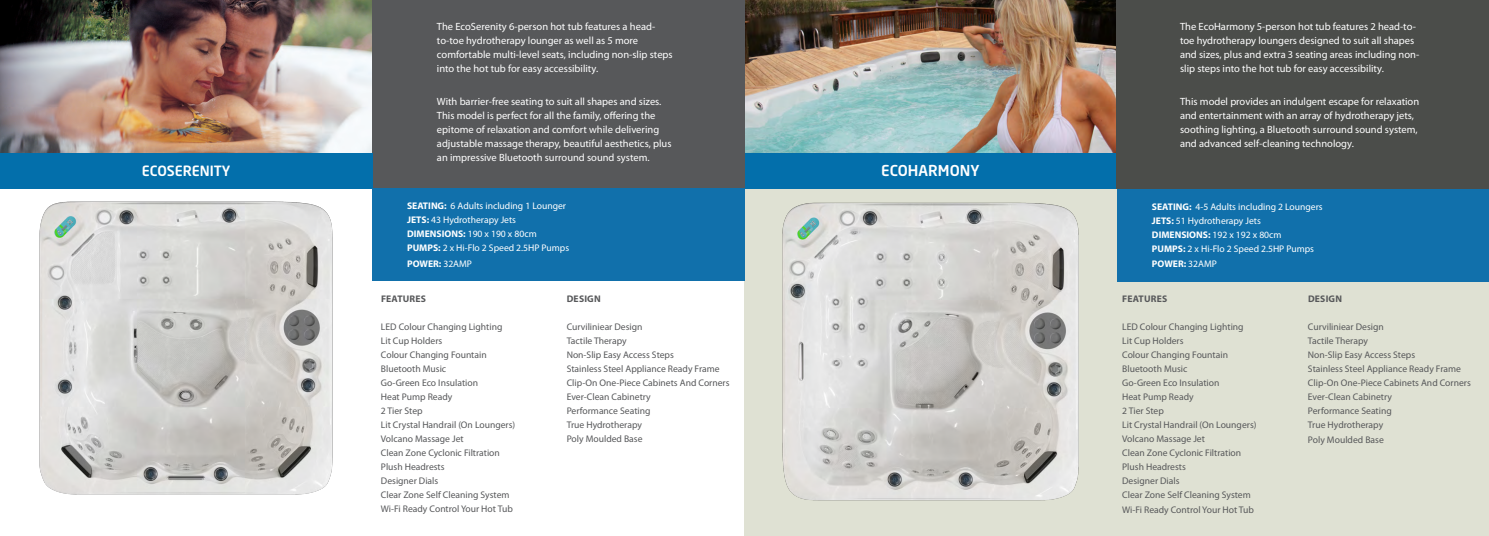
<style>
.page{position:relative;width:1489px;height:536px;background:#fff}
.page>*{position:absolute;margin:0;border:0;box-sizing:border-box;transform-origin:0 0}
.t1{font:500 14.88px "Neo Sans Pro";color:#fff}
.t2{font:500 14px "Neo Sans Pro";color:#fff}
.t3{font:10.5px/14px "Myriad Pro";color:#fff}
.t4{font:9.62px/14px "Myriad Pro";color:#57585a}
.t5{font:9.62px/14px "Myriad Pro";color:#fff}
.t6{font:700 9.62px "Myriad Pro";letter-spacing:.02em;color:#57585a}
.t7{font:700 9.62px "Myriad Pro";color:#fff}
.s1{font-weight:700}
.s2{font-weight:400}
</style>
<div class="page">
<div style="left:744px;top:0;width:744px;height:536px;background:#dfe1d3"></div>
<img style="left:39px;top:201px;width:294px;height:294px">
<img style="left:0;top:0;width:372px;height:152px">
<div style="left:372px;top:0;width:372px;height:188px;background:#57585a"></div>
<div style="left:0;top:152px;width:372px;height:36px;background:#036fab"></div>
<img style="left:745px;top:0;width:370px;height:153px">
<div style="left:745px;top:153px;width:370px;height:36px;background:#036fab"></div>
<div style="left:1116px;top:0;width:372px;height:188px;background:#4b4d4a"></div>
<img style="left:782px;top:202px;width:297px;height:299px">
<div style="left:372px;top:188px;width:373px;height:93px;background:#1170ab"></div>
<div style="left:1117px;top:189px;width:371px;height:92px;background:#1170ab"></div>
<p class="t3" style="left:437px;top:20px;width:237px">The EcoSerenity 6-person hot tub features a head&shy;to-toe hydrotherapy lounger as well as 5 more comfortable multi-level seats, including non-slip steps into the hot tub for easy accessibility.</p>
<p class="t3" style="left:437px;top:95px;width:236px">With barrier-free seating to suit all shapes and sizes.<br>This model is perfect for all the family, offering the epitome of relaxation and comfort while delivering adjustable massage therapy, beautiful aesthetics, plus an impressive Bluetooth surround sound system.</p>
<h2 class="t2" style="left:142px;top:162px;width:90px">ECOSERENITY</h2>
<h1 class="t1" style="left:881px;top:161px;width:100px">ECOHARMONY</h1>
<p class="t5" style="left:407px;top:199px;width:164px"><span class="s1">SEATING:</span> 6 Adults including 1 Lounger<br><span class="s1">JETS:</span> 43 Hydrotherapy Jets<br><span class="s1">DIMENSIONS:</span> 190 x 190 x 80cm<br><span class="s1">PUMPS:</span> 2 x Hi-Flo 2 Speed 2.5HP Pumps</p>
<p class="t7" style="left:407px;top:258px;width:66px">POWER: <span class="s2">32AMP</span></p>
<p class="t6" style="left:381px;top:293px;width:46px">FEATURES</p>
<p class="t4" style="left:381px;top:319px;width:136px">LED Colour Changing Lighting<br>Lit Cup Holders<br>Colour Changing Fountain<br>Bluetooth Music<br>Go-Green Eco Insulation<br>Heat Pump Ready<br>2 Tier Step<br>Lit Crystal Handrail (On Loungers)<br>Volcano Massage Jet<br>Clean Zone Cyclonic Filtration<br>Plush Headrests<br>Designer Dials<br>Clear Zone Self Cleaning System<br>Wi-Fi Ready Control Your Hot Tub</p>
<p class="t6" style="left:566px;top:293px;width:35px">DESIGN</p>
<p class="t4" style="left:566px;top:319px;width:164px">Curviliniear Design<br>Tactile Therapy<br>Non-Slip Easy Access Steps<br>Stainless Steel Appliance Ready Frame<br>Clip-On One-Piece Cabinets And Corners<br>Ever-Clean Cabinetry<br>Performance Seating<br>True Hydrotherapy<br>Poly Moulded Base</p>
<p class="t3" style="left:1179px;top:20px;width:241px">The EcoHarmony 5-person hot tub features 2 head-to&shy;toe hydrotherapy loungers designed to suit all shapes and sizes, plus and extra 3 seating areas including non&shy;slip steps into the hot tub for easy accessibility.</p>
<p class="t3" style="left:1179px;top:95px;width:241px">This model provides an indulgent escape for relaxation and entertainment with an array of hydrotherapy jets, soothing lighting, a Bluetooth surround sound system, and advanced self-cleaning technology.</p>
<p class="t5" style="left:1151px;top:200px;width:172px"><span class="s1">SEATING:</span> 4-5 Adults including 2 Loungers<br><span class="s1">JETS:</span> 51 Hydrotherapy Jets<br><span class="s1">DIMENSIONS:</span> 192 x 192 x 80cm<br><span class="s1">PUMPS:</span> 2 x Hi-Flo 2 Speed 2.5HP Pumps</p>
<p class="t7" style="left:1151px;top:259px;width:66px">POWER: <span class="s2">32AMP</span></p>
<p class="t6" style="left:1122px;top:294px;width:46px">FEATURES</p>
<p class="t4" style="left:1122px;top:320px;width:136px">LED Colour Changing Lighting<br>Lit Cup Holders<br>Colour Changing Fountain<br>Bluetooth Music<br>Go-Green Eco Insulation<br>Heat Pump Ready<br>2 Tier Step<br>Lit Crystal Handrail (On Loungers)<br>Volcano Massage Jet<br>Clean Zone Cyclonic Filtration<br>Plush Headrests<br>Designer Dials<br>Clear Zone Self Cleaning System<br>Wi-Fi Ready Control Your Hot Tub</p>
<p class="t6" style="left:1307px;top:294px;width:35px">DESIGN</p>
<p class="t4" style="left:1307px;top:320px;width:164px">Curviliniear Design<br>Tactile Therapy<br>Non-Slip Easy Access Steps<br>Stainless Steel Appliance Ready Frame<br>Clip-On One-Piece Cabinets And Corners<br>Ever-Clean Cabinetry<br>Performance Seating<br>True Hydrotherapy<br>Poly Moulded Base</p>
</div>
